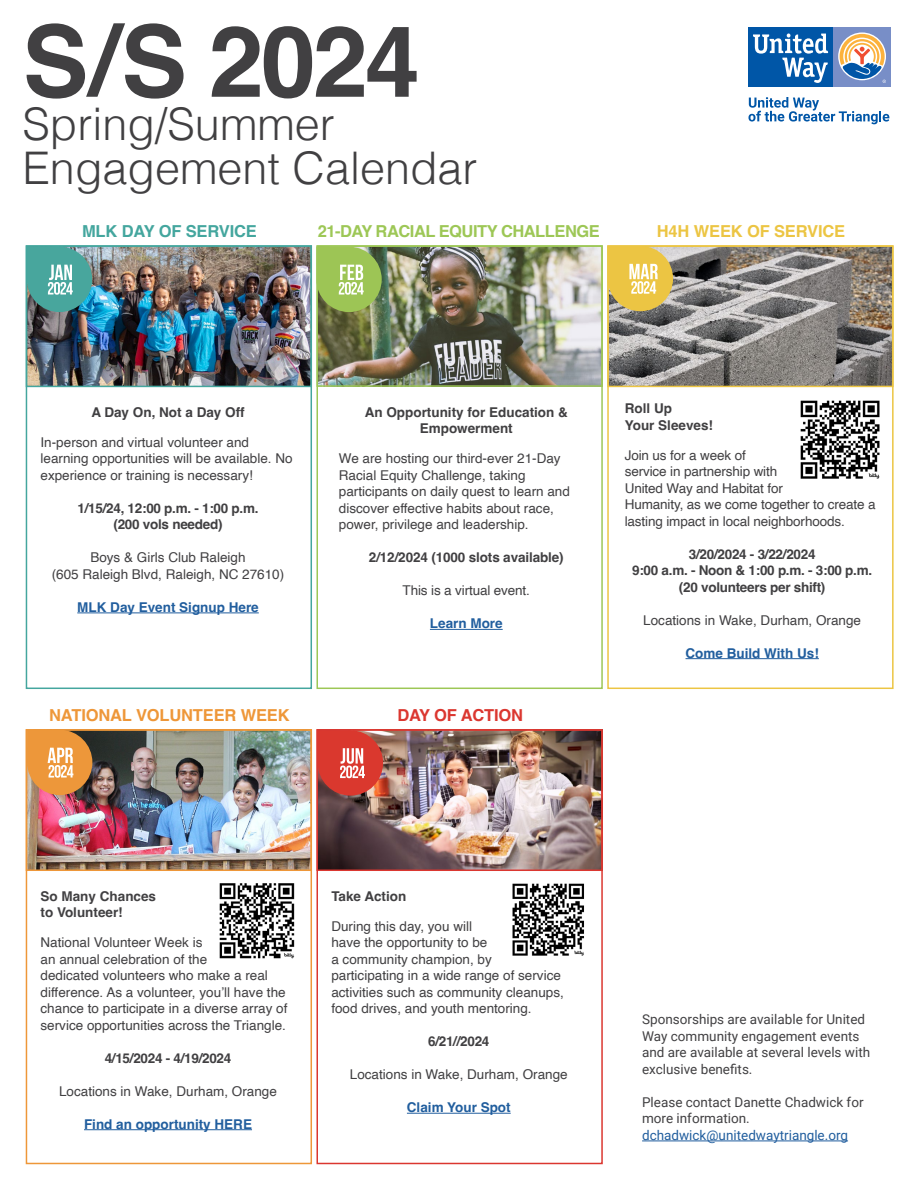
<style>
.page{position:relative;width:918px;height:1188px;background:#fff}
.page>*{position:absolute;margin:0;border:0;box-sizing:border-box;transform-origin:0 0}
.t1{font:700 99px "Helvetica";color:#414042}
.t2{font:300 45px/43.5px "Helvetica";color:#414042}
.t3{font:700 16.5px "Helvetica";letter-spacing:-.03em;color:#9dc756}
.t4{font:700 16.5px "Helvetica";letter-spacing:-.01em;color:#ee9739}
.t5{font:700 16.5px "Helvetica";letter-spacing:-.01em;color:#ecc543}
.t6{font:700 16.5px "Helvetica";letter-spacing:-.01em;color:#44a69e}
.t7{font:700 16.5px "Helvetica";letter-spacing:-.01em;color:#db3730}
.t8{font:13.5px/16.5px "Helvetica";color:#414042}
.t9{font:700 13.5px/16.5px "Helvetica";letter-spacing:-.01em;color:#414042;text-align:center}
.t10{font:13.5px/16.5px "Roboto";color:#414042}
.t11{font:700 13.5px "Helvetica";color:#215e9e}
.t12{font:13.5px "Roboto";color:#215e9e}
</style>
<div class="page">
<img style="left:610px;top:248px;width:281px;height:136px">
<img style="left:319px;top:248px;width:281px;height:136px">
<div style="left:316px;top:245px;width:287px;height:142px;border:2px solid #9dc756"></div>
<div style="left:833px;top:27px;width:58px;height:60px;background:#788ec7"></div>
<div style="left:749px;top:27px;width:84px;height:60px;background:#0056a7"></div>
<svg style="left:838px;top:32px;width:48px;height:48px"></svg>
<svg style="left:753px;top:33px;width:75px;height:50px"></svg>
<svg style="left:840px;top:34px;width:46px;height:49px"></svg>
<svg style="left:749px;top:97px;width:140px;height:27px"></svg>
<img style="left:29px;top:248px;width:280px;height:136px">
<div style="left:26px;top:245px;width:286px;height:142px;border:2px solid #44a69e"></div>
<svg style="left:29px;top:248px;width:63px;height:64px;background:#5ba8a4"></svg>
<div style="left:26px;top:245px;width:286px;height:444px;border:2px solid #44a69e"></div>
<hr style="left:77px;top:613px;width:182px;height:1px;background:#215e9e">
<img style="left:29px;top:732px;width:280px;height:136px">
<div style="left:26px;top:729px;width:286px;height:142px;border:2px solid #ee9739"></div>
<svg style="left:29px;top:732px;width:63px;height:63px;background:#da964f"></svg>
<img style="left:219px;top:883px;width:76px;height:76px">
<div style="left:26px;top:729px;width:286px;height:435px;border:2px solid #ee9739"></div>
<hr style="left:84px;top:1129px;width:168px;height:1px;background:#215e9e">
<svg style="left:319px;top:248px;width:63px;height:64px;background:#9dbd63"></svg>
<div style="left:316px;top:245px;width:287px;height:444px;border:2px solid #9dc756"></div>
<hr style="left:430px;top:629px;width:73px;height:1px;background:#215e9e">
<img style="left:319px;top:732px;width:281px;height:136px">
<div style="left:316px;top:729px;width:287px;height:142px;border:2px solid #db3730"></div>
<svg style="left:319px;top:732px;width:64px;height:64px;background:#d35147"></svg>
<div style="left:316px;top:729px;width:287px;height:435px;border:2px solid #db3730"></div>
<hr style="left:407px;top:1113px;width:104px;height:1px;background:#215e9e">
<div style="left:607px;top:245px;width:287px;height:142px;border:2px solid #ecc543"></div>
<svg style="left:610px;top:248px;width:63px;height:63px;background:#e3c665"></svg>
<img style="left:800px;top:400px;width:80px;height:79px">
<div style="left:607px;top:245px;width:287px;height:444px;border:2px solid #ecc543"></div>
<hr style="left:686px;top:658px;width:133px;height:1px;background:#215e9e">
<hr style="left:642px;top:1141px;width:206px;height:1px;background:#215e9e">
<img style="left:512px;top:883px;width:72px;height:73px">
<h1 class="t1" style="left:22px;top:2px;width:399px">S/S 2024</h1>
<h2 class="t2" style="left:22px;top:99px;width:457px">Spring/Summer<br>Engagement Calendar</h2>
<p class="t6" style="left:82px;top:221px;width:176px">MLK DAY OF SERVICE</p>
<p class="t3" style="left:318px;top:221px;width:284px">21-DAY RACIAL EQUITY CHALLENGE</p>
<p class="t5" style="left:657px;top:221px;width:190px">H4H WEEK OF SERVICE</p>
<p class="t9" style="left:91px;top:405px;width:155px">A Day On, Not a Day Off</p>
<p class="t8" style="left:41px;top:434px;width:254px">In-person and virtual volunteer and learning opportunities will be available. No experience or training is necessary!</p>
<p class="t9" style="left:78px;top:501px;width:182px">1/15/24, 12:00 p.m. - 1:00 p.m. (200 vols needed)</p>
<p class="t8" style="left:52px;top:550px;width:234px;text-align:center">Boys &amp; Girls Club Raleigh<br>(605 Raleigh Blvd, Raleigh, NC 27610)</p>
<p class="t11" style="left:77px;top:599px;width:183px">MLK Day Event Signup Here</p>
<p class="t4" style="left:49px;top:705px;width:242px">NATIONAL VOLUNTEER WEEK</p>
<p class="t9" style="left:365px;top:405px;width:205px">An Opportunity for Education &amp;<br>Empowerment</p>
<p class="t8" style="left:339px;top:451px;width:233px">We are hosting our third-ever 21-Day Racial Equity Challenge, taking participants on daily quest to learn and discover effective habits about race, power, privilege and leadership.</p>
<p class="t9" style="left:369px;top:551px;width:196px">2/12/2024 (1000 slots available)</p>
<p class="t8" style="left:403px;top:583px;width:129px">This is a virtual event.</p>
<p class="t11" style="left:430px;top:615px;width:74px">Learn More</p>
<p class="t7" style="left:397px;top:705px;width:127px">DAY OF ACTION</p>
<p class="t9" style="left:625px;top:402px;width:90px;text-align:left">Roll Up<br>Your Sleeves!</p>
<p class="t8" style="left:625px;top:447px;width:252px">Join us for a week of<br>service in partnership with<br>United Way and Habitat for<br>Humanity, as we come together to create a lasting impact in local neighborhoods.</p>
<p class="t9" style="left:632px;top:547px;width:242px">3/20/2024 - 3/22/2024<br>9:00 a.m. - Noon &amp; 1:00 p.m. - 3:00 p.m. (20 volunteers per shift)</p>
<p class="t8" style="left:643px;top:612px;width:219px">Locations in Wake, Durham, Orange</p>
<p class="t11" style="left:686px;top:645px;width:135px">Come Build With Us!</p>
<p class="t9" style="left:41px;top:889px;width:117px;text-align:left">So Many Chances to Volunteer!</p>
<p class="t8" style="left:41px;top:935px;width:248px">National Volunteer Week is<br>an annual celebration of the<br>dedicated volunteers who make a real difference. As a volunteer, you’ll have the chance to participate in a diverse array of service opportunities across the Triangle.</p>
<p class="t9" style="left:105px;top:1051px;width:128px">4/15/2024 - 4/19/2024</p>
<p class="t8" style="left:59px;top:1083px;width:219px">Locations in Wake, Durham, Orange</p>
<p class="t11" style="left:84px;top:1116px;width:170px">Find an opportunity HERE</p>
<p class="t9" style="left:331px;top:889px;width:77px">Take Action</p>
<p class="t8" style="left:331px;top:918px;width:234px">During this day, you will<br>have the opportunity to be<br>a community champion, by participating in a wide range of service activities such as community cleanups, food drives, and youth mentoring.</p>
<p class="t9" style="left:428px;top:1035px;width:63px">6/21//2024</p>
<p class="t8" style="left:350px;top:1067px;width:219px">Locations in Wake, Durham, Orange</p>
<p class="t11" style="left:407px;top:1099px;width:105px">Claim Your Spot</p>
<p class="t10" style="left:642px;top:1011px;width:230px">Sponsorships are available for United Way community engagement events and are available at several levels with exclusive benefits.</p>
<p class="t10" style="left:642px;top:1093px;width:223px">Please contact Danette Chadwick for more information.</p>
<p class="t12" style="left:642px;top:1126px;width:207px">dchadwick@unitedwaytriangle.org</p>
</div>
